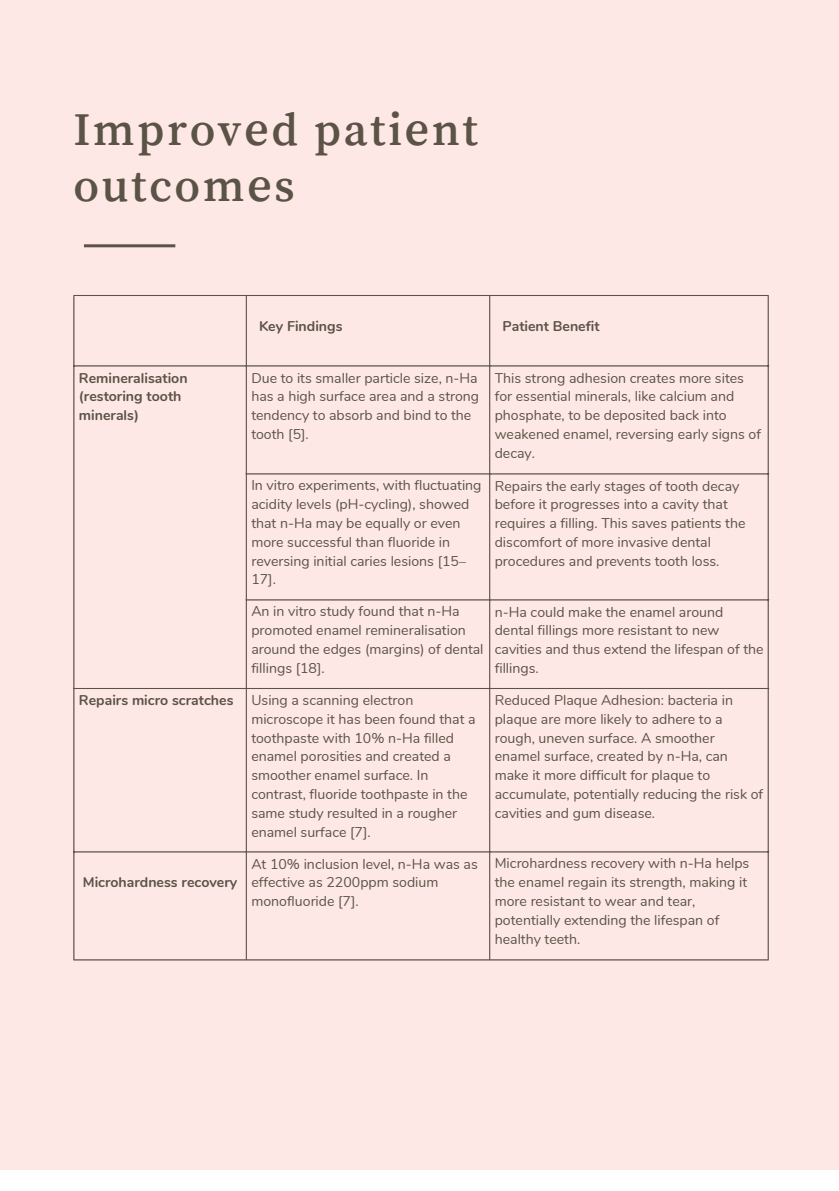
<style>
.page{position:relative;width:839px;height:1191px;background:#fff}
.page>*{position:absolute;margin:0;border:0;box-sizing:border-box;transform-origin:0 0}
.t1{font:48px/56px "Song Myung";letter-spacing:.05em;color:#5b5346}
.t2{font:14px/18.8px "Nunito";color:#5b5346}
.t3{font:700 14px/18.8px "Nunito";color:#5b5346}
</style>
<div class="page">
<div style="left:0;top:0;width:838px;height:1170px;background:#fde8e5"></div>
<hr style="left:73px;top:296px;width:1px;height:663px;background:#5b5346">
<hr style="left:246px;top:296px;width:1px;height:663px;background:#5b5346">
<hr style="left:489px;top:296px;width:1px;height:663px;background:#5b5346">
<hr style="left:767px;top:296px;width:1px;height:663px;background:#5b5346">
<hr style="left:73px;top:295px;width:695px;height:1px;background:#5b5346">
<hr style="left:73px;top:365px;width:695px;height:2px;background:#5b5346">
<hr style="left:246px;top:473px;width:522px;height:2px;background:#5b5346">
<hr style="left:246px;top:599px;width:522px;height:2px;background:#5b5346">
<hr style="left:73px;top:688px;width:695px;height:1px;background:#5b5346">
<hr style="left:73px;top:851px;width:695px;height:2px;background:#5b5346">
<hr style="left:73px;top:959px;width:695px;height:2px;background:#5b5346">
<hr style="left:84px;top:244px;width:91px;height:3px;background:#5b5346">
<h1 class="t1" style="left:73px;top:102px;width:406px">Improved patient outcomes</h1>
<p class="t3" style="left:259px;top:316px;width:85px">Key Findings</p>
<p class="t3" style="left:502px;top:316px;width:99px">Patient Benefit</p>
<p class="t3" style="left:79px;top:367px;width:110px">Remineralisation (restoring tooth minerals)</p>
<p class="t2" style="left:251px;top:367px;width:229px">Due to its smaller particle size, n-Ha has a high surface area and a strong tendency to absorb and bind to the tooth [5].</p>
<p class="t2" style="left:494px;top:367px;width:268px">This strong adhesion creates more sites for essential minerals, like calcium and phosphate, to be deposited back into weakened enamel, reversing early signs of decay.</p>
<p class="t2" style="left:251px;top:475px;width:232px">In vitro experiments, with fluctuating acidity levels (pH-cycling), showed that n-Ha may be equally or even more successful than fluoride in reversing initial caries lesions [15–<br>17].</p>
<p class="t2" style="left:494px;top:475px;width:252px">Repairs the early stages of tooth decay before it progresses into a cavity that requires a filling. This saves patients the discomfort of more invasive dental procedures and prevents tooth loss.</p>
<p class="t2" style="left:251px;top:601px;width:234px">An in vitro study found that n-Ha promoted enamel remineralisation around the edges (margins) of dental fillings [18].</p>
<p class="t2" style="left:494px;top:601px;width:270px">n-Ha could make the enamel around dental fillings more resistant to new cavities and thus extend the lifespan of the fillings.</p>
<p class="t3" style="left:79px;top:690px;width:156px">Repairs micro scratches</p>
<p class="t2" style="left:251px;top:690px;width:226px">Using a scanning electron microscope it has been found that a toothpaste with 10% n-Ha filled enamel porosities and created a smoother enamel surface. In contrast, fluoride toothpaste in the same study resulted in a rougher enamel surface [7].</p>
<p class="t2" style="left:494px;top:690px;width:270px">Reduced Plaque Adhesion: bacteria in plaque are more likely to adhere to a rough, uneven surface. A smoother enamel surface, created by n-Ha, can make it more difficult for plaque to accumulate, potentially reducing the risk of cavities and gum disease.</p>
<p class="t3" style="left:83px;top:872px;width:156px">Microhardness recovery</p>
<p class="t2" style="left:251px;top:853px;width:228px">At 10% inclusion level, n-Ha was as effective as 2200ppm sodium monofluoride [7].</p>
<p class="t2" style="left:494px;top:853px;width:256px">Microhardness recovery with n-Ha helps the enamel regain its strength, making it more resistant to wear and tear, potentially extending the lifespan of healthy teeth.</p>
</div>
